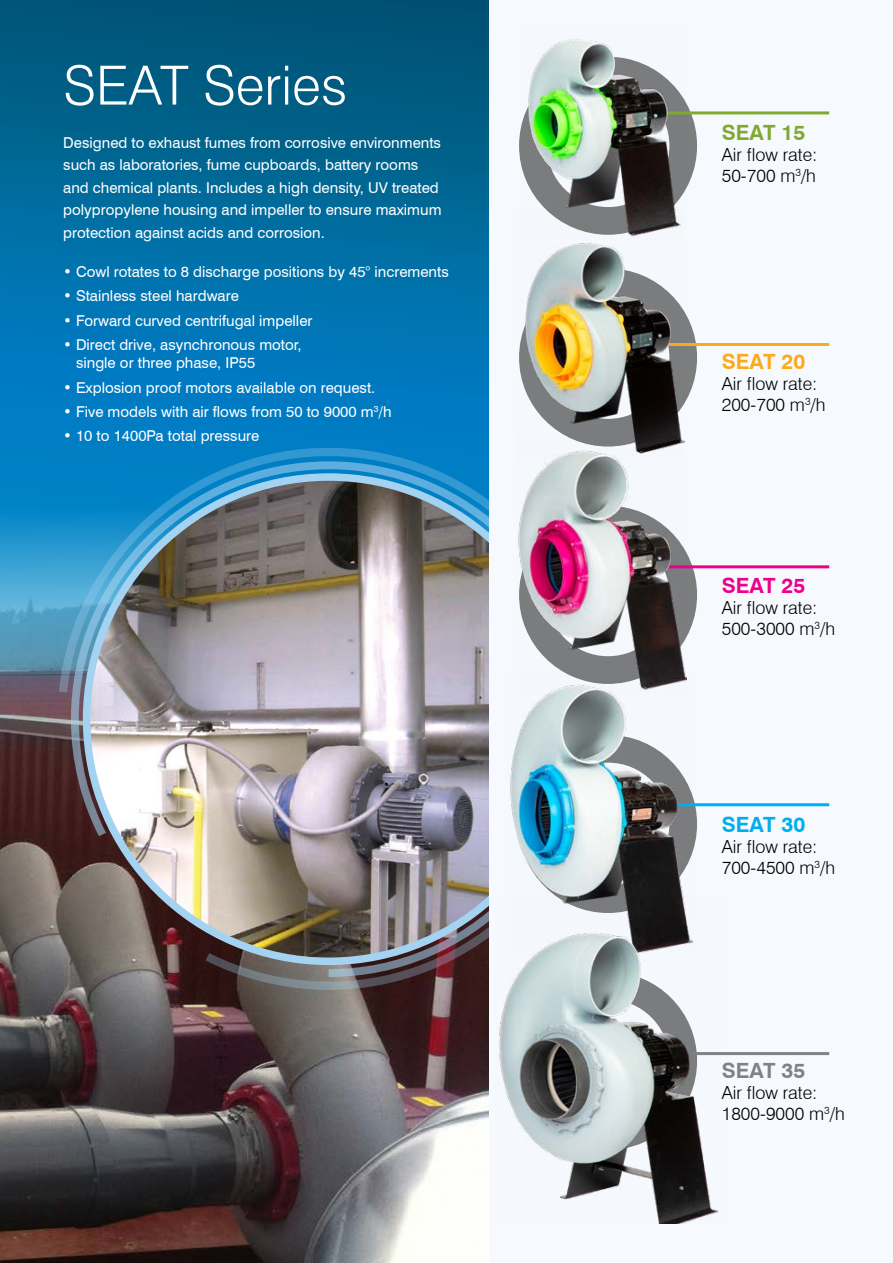
<style>
.page{position:relative;width:893px;height:1263px;background:#fff}
.page>*{position:absolute;margin:0;border:0;box-sizing:border-box;transform-origin:0 0}
.t1{font:300 54px "Swiss 721 BT";color:#fff}
.t2{font:700 21px "Swis 721 BT";color:#fbaa19}
.t3{font:700 21px "Swis 721 BT";color:#ec008c}
.t4{font:700 21px "Swis 721 BT";color:#00aeef}
.t5{font:700 21px "Swis 721 BT";color:#808285}
.t6{font:700 21px "Swis 721 BT";color:#80a930}
.t7{font:300 18px/21px "Swiss 721 BT";color:#000}
.t8{font:15px/22.5px "Swiss 721 BT";color:#fff}
</style>
<div class="page">
<svg style="left:0;top:0;width:489px;height:349px;background:#006695"></svg>
<img style="left:0;top:349px;width:489px;height:914px">
<svg style="left:54px;top:416px;width:435px;height:581px;background:#286d98"></svg>
<img style="left:67px;top:457px;width:422px;height:521px">
<div style="left:489px;top:0;width:404px;height:1263px;background:#f6fafe"></div>
<div style="left:519px;top:57px;width:178px;height:178px;border:28px solid #000;border-radius:50%"></div>
<div style="left:519px;top:268px;width:178px;height:178px;border:28px solid #000;border-radius:50%"></div>
<hr style="left:657px;top:111px;width:172px;height:3px;background:#80a930">
<hr style="left:657px;top:343px;width:172px;height:3px;background:#fbaa19">
<img style="left:520px;top:39px;width:166px;height:171px">
<img style="left:519px;top:210px;width:165px;height:228px">
<hr style="left:657px;top:565px;width:172px;height:3px;background:#ec008c">
<hr style="left:657px;top:803px;width:172px;height:3px;background:#00aeef">
<hr style="left:657px;top:1052px;width:172px;height:3px;background:#808285">
<img style="left:518px;top:438px;width:168px;height:233px">
<img style="left:510px;top:671px;width:185px;height:224px">
<img style="left:499px;top:895px;width:222px;height:329px">
<h1 class="t1" style="left:63px;top:53px;width:286px">SEAT Series</h1>
<p class="t8" style="left:63px;top:131px;width:380px">Designed to exhaust fumes from corrosive environments such as laboratories, fume cupboards, battery rooms and chemical plants. Includes a high density, UV treated polypropylene housing and impeller to ensure maximum protection against acids and corrosion.</p>
<p class="t8" style="left:63px;top:260px;width:387px">• Cowl rotates to 8 discharge positions by 45° increments</p>
<p class="t8" style="left:63px;top:285px;width:177px">• Stainless steel hardware</p>
<p class="t8" style="left:63px;top:309px;width:251px">• Forward curved centrifugal impeller</p>
<p class="t8" style="left:76px;top:336px;width:227px;line-height:18px;text-indent:-13px">• Direct drive, asynchronous motor, single or three phase, IP55</p>
<p class="t8" style="left:63px;top:376px;width:314px">• Explosion proof motors available on request.</p>
<p class="t8" style="left:63px;top:400px;width:330px">• Five models with air flows from 50 to 9000 m<sup>3</sup>/h</p>
<p class="t8" style="left:63px;top:425px;width:198px">• 10 to 1400Pa total pressure</p>
<h2 class="t6" style="left:722px;top:119px;width:85px">SEAT 15</h2>
<p class="t7" style="left:722px;top:143px;width:97px">Air flow rate:<br>50-700 m<sup>3</sup>/h</p>
<h2 class="t2" style="left:722px;top:349px;width:85px">SEAT 20</h2>
<p class="t7" style="left:722px;top:373px;width:105px">Air flow rate:<br>200-700 m<sup>3</sup>/h</p>
<h2 class="t3" style="left:722px;top:572px;width:85px">SEAT 25</h2>
<p class="t7" style="left:722px;top:596px;width:115px">Air flow rate:<br>500-3000 m<sup>3</sup>/h</p>
<h2 class="t4" style="left:722px;top:811px;width:85px">SEAT 30</h2>
<p class="t7" style="left:722px;top:836px;width:115px">Air flow rate:<br>700-4500 m<sup>3</sup>/h</p>
<h2 class="t5" style="left:722px;top:1058px;width:85px">SEAT 35</h2>
<p class="t7" style="left:722px;top:1082px;width:124px">Air flow rate:<br>1800-9000 m<sup>3</sup>/h</p>
</div>
